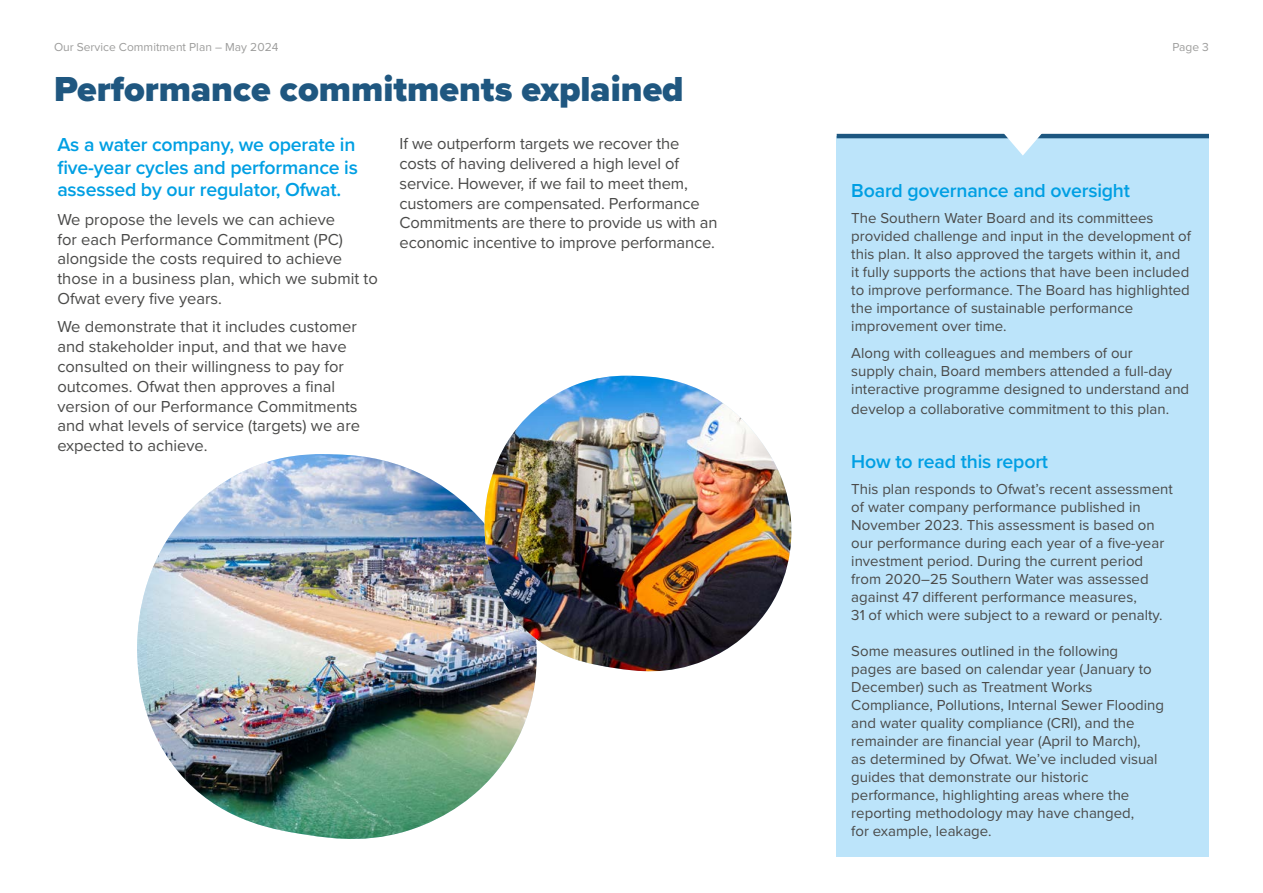
<style>
.page{position:relative;width:1263px;height:893px;background:#fff}
.page>*{position:absolute;margin:0;border:0;box-sizing:border-box;transform-origin:0 0}
.t1{font:900 36px "Proxima Nova";color:#1f5780}
.t2{font:600 19.5px/22.5px "Proxima Nova";letter-spacing:-.01em;color:#009fe3}
.t3{font:16.5px/19.8px "Proxima Nova";color:#4a4a49}
.t4{font:15px/18px "Proxima Nova";color:#4a4a49}
.t5{font:12px "Proxima Nova";color:#9d9d9c}
</style>
<div class="page">
<div style="left:837px;top:136px;width:372px;height:721px;background:#bce4fa"></div>
<img style="left:137px;top:454px;width:399px;height:385px">
<img style="left:484px;top:376px;width:308px;height:297px">
<hr style="left:837px;top:134px;width:372px;height:4px;background:#1d5780">
<svg style="left:1003px;top:133px;width:39px;height:23px"></svg>
<p class="t5" style="left:54px;top:38px;width:226px">Our Service Commitment Plan – May 2024</p>
<p class="t5" style="left:1172px;top:38px;width:38px">Page 3</p>
<h1 class="t1" style="left:54px;top:62px;width:631px">Performance commitments explained</h1>
<h2 class="t2" style="left:57px;top:133px;width:302px">As a water company, we operate in five-year cycles and performance is assessed by our regulator, Ofwat.</h2>
<p class="t3" style="left:57px;top:209px;width:322px">We propose the levels we can achieve<br>for each Performance Commitment (PC) alongside the costs required to achieve those in a business plan, which we submit to Ofwat every five years.</p>
<p class="t3" style="left:57px;top:316px;width:304px">We demonstrate that it includes customer and stakeholder input, and that we have consulted on their willingness to pay for outcomes. Ofwat then approves a final version of our Performance Commitments and what levels of service (targets) we are expected to achieve.</p>
<p class="t3" style="left:400px;top:133px;width:319px">If we outperform targets we recover the costs of having delivered a high level of service. However, if we fail to meet them, customers are compensated. Performance Commitments are there to provide us with an economic incentive to improve performance.</p>
<h2 class="t2" style="left:851px;top:179px;width:280px">Board governance and oversight</h2>
<p class="t4" style="left:851px;top:209px;width:341px">The Southern Water Board and its committees provided challenge and input in the development of this plan. It also approved the targets within it, and it fully supports the actions that have been included to improve performance. The Board has highlighted the importance of sustainable performance improvement over time.</p>
<p class="t4" style="left:851px;top:343px;width:339px">Along with colleagues and members of our<br>supply chain, Board members attended a full-day interactive programme designed to understand and</p>
<p class="t4" style="left:851px;top:399px;width:319px">develop a collaborative commitment to this plan.</p>
<h2 class="t2" style="left:851px;top:450px;width:198px">How to read this report</h2>
<p class="t4" style="left:851px;top:480px;width:323px">This plan responds to Ofwat’s recent assessment of water company performance published in November 2023. This assessment is based on our performance during each year of a five-year investment period. During the current period from 2020–25 Southern Water was assessed against 47 different performance measures,<br>31 of which were subject to a reward or penalty.</p>
<p class="t4" style="left:851px;top:642px;width:314px">Some measures outlined in the following<br>pages are based on calendar year (January to December) such as Treatment Works Compliance, Pollutions, Internal Sewer Flooding and water quality compliance (CRI), and the remainder are financial year (April to March),<br>as determined by Ofwat. We’ve included visual guides that demonstrate our historic performance, highlighting areas where the reporting methodology may have changed,<br>for example, leakage.</p>
</div>
